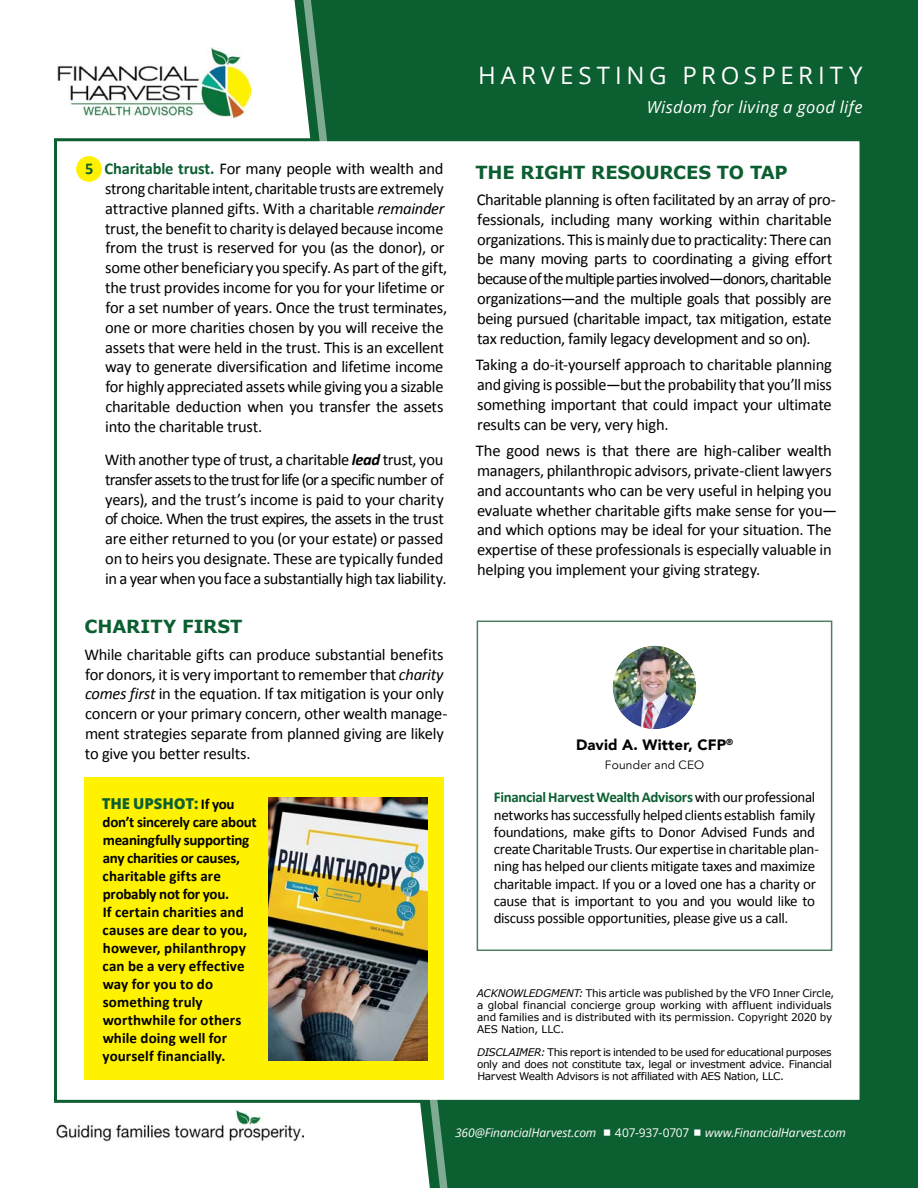
<style>
.page{position:relative;width:918px;height:1188px;background:#fff}
.page>*{position:absolute;margin:0;border:0;box-sizing:border-box;transform-origin:0 0}
.t1{font:24px "Open Sans";letter-spacing:.2em;color:#fff}
.Headline_2{font:700 18px "Verdana";letter-spacing:-.01em;color:#0c5f31}
.Numbered_list{font:16.5px/19.8px "Calibri";letter-spacing:-.02em;color:#000}
.No_Spacing{font:16.5px/19.8px "Calibri";letter-spacing:-.02em;color:#000}
.t2{font:italic 16.5px "Open Sans";letter-spacing:.02em;color:#fff}
.t3{font:15px/17.2px "Calibri";letter-spacing:-.02em;color:#000}
.t4{font:700 15px/18px "Calibri";letter-spacing:.005em;color:#000}
.t5{font:900 15px "Avenir";letter-spacing:.01em;color:#000}
.t6{font:italic 12px "Open Sans";letter-spacing:-.01em;color:#fff}
.t7{font:12px "Avenir";letter-spacing:.015em;color:#000}
.t8{font:12px "Open Sans";letter-spacing:-.015em;color:#fff}
.Disclaimers{font:10.5px/12px "Verdana";letter-spacing:-.01em;color:#000;text-align:justify}
.s1{font-weight:700;color:#0c5f31}
.s2{font-style:italic}
.s3{font-weight:700;font-style:italic}
.s4{font-family:"Open Sans";font-weight:800;color:#0c5f31}
</style>
<div class="page">
<div style="left:295px;top:0;width:623px;height:1188px;background:#0c5f31"></div>
<div style="left:54px;top:138px;width:809px;height:965px;background:#fff;border:3px solid #0c5f31"></div>
<svg style="left:300px;top:0;width:150px;height:1188px"></svg>
<div style="left:76px;top:156px;width:26px;height:26px;background:#fff200;border-radius:50%"></div>
<div style="left:84px;top:778px;width:360px;height:302px;background:#fff200"></div>
<img style="left:56px;top:1111px;width:247px;height:30px">
<img style="left:57px;top:47px;width:193px;height:72px">
<div style="left:477px;top:621px;width:355px;height:330px;background:#fff;border:2px solid #4f7e60"></div>
<img style="left:613px;top:646px;width:83px;height:83px;border-radius:42px">
<div style="left:605px;top:638px;width:99px;height:99px;border:8px solid #fff;border-radius:50%"></div>
<img style="left:268px;top:798px;width:159px;height:262px">
<svg style="left:604px;top:1129px;width:6px;height:7px"></svg>
<svg style="left:694px;top:1129px;width:6px;height:7px"></svg>
<p class="t1" style="left:478px;top:58px;width:386px">HARVESTING PROSPERITY</p>
<p class="t2" style="left:647px;top:96px;width:217px">Wisdom for living a good life</p>
<p class="Numbered_list" style="left:105px;top:159px;width:344px;text-indent:-20px"><span class="s1">5 Charitable trust.</span> For many people with wealth and strong charitable intent, charitable trusts are extremely attractive planned gifts. With a charitable <span class="s2">remainder </span>trust, the benefit to charity is delayed because income from the trust is reserved for you (as the donor), or some other beneficiary you specify. As part of the gift, the trust provides income for you for your lifetime or for a set number of years. Once the trust terminates, one or more charities chosen by you will receive the assets that were held in the trust. This is an excellent way to generate diversification and lifetime income for highly appreciated assets while giving you a sizable charitable deduction when you transfer the assets into the charitable trust.</p>
<p class="No_Spacing" style="left:105px;top:450px;width:343px">With another type of trust, a charitable <span class="s3">lead</span> trust, you transfer assets to the trust for life (or a specific number of years), and the trust’s income is paid to your charity of choice. When the trust expires, the assets in the trust are either returned to you (or your estate) or passed on to heirs you designate. These are typically funded in a year when you face a substantially high tax liability.</p>
<p class="Headline_2" style="left:85px;top:615px;width:159px">CHARITY FIRST</p>
<p class="Numbered_list" style="left:84px;top:645px;width:365px">While charitable gifts can produce substantial benefits for donors, it is very important to remember that <span class="s2">charity comes first</span> in the equation. If tax mitigation is your only concern or your primary concern, other wealth manage&shy;ment strategies separate from planned giving are likely to give you better results.</p>
<p class="t4" style="left:102px;top:795px;width:156px"><span class="s4">THE UPSHOT:</span> If you don’t sincerely care about meaningfully supporting any charities or causes, charitable gifts are probably not for you.<br>If certain charities and causes are dear to you, however, philanthropy can be a very effective way for you to do something truly worthwhile for others while doing well for yourself financially.</p>
<p class="Headline_2" style="left:476px;top:160px;width:314px">THE RIGHT RESOURCES TO TAP</p>
<p class="Numbered_list" style="left:477px;top:190px;width:361px">Charitable planning is often facilitated by an array of pro&shy;fessionals, including many working within charitable organizations. This is mainly due to practicality: There can be many moving parts to coordinating a giving effort because of the multiple parties involved—donors, charitable organizations—and the multiple goals that possibly are being pursued (charitable impact, tax mitigation, estate tax reduction, family legacy development and so on).</p>
<p class="Numbered_list" style="left:476px;top:355px;width:357px;text-align:justify">Taking a do-it-yourself approach to charitable planning and giving is possible—but the probability that you’ll miss something important that could impact your ultimate results can be very, very high.</p>
<p class="Numbered_list" style="left:476px;top:441px;width:363px">The good news is that there are high-caliber wealth managers, philanthropic advisors, private-client lawyers and accountants who can be very useful in helping you evaluate whether charitable gifts make sense for you— and which options may be ideal for your situation. The expertise of these professionals is especially valuable in helping you implement your giving strategy.</p>
<p class="t5" style="left:576px;top:732px;width:159px">David A. Witter, CFP<sup>®</sup></p>
<p class="t7" style="left:605px;top:757px;width:101px">Founder and CEO</p>
<p class="t3" style="left:494px;top:789px;width:327px"><span class="s1">Financial Harvest Wealth Advisors</span> with our professional networks has successfully helped clients establish family foundations, make gifts to Donor Advised Funds and create Charitable Trusts. Our expertise in charitable plan&shy;ning has helped our clients mitigate taxes and maximize charitable impact. If you or a loved one has a charity or cause that is important to you and you would like to discuss possible opportunities, please give us a call.</p>
<p class="Disclaimers" style="left:477px;top:988px;width:359px;text-align:left"><span class="s2">ACKNOWLEDGMENT:</span> This article was published by the VFO Inner Circle, a global financial concierge group working with affluent individuals and families and is distributed with its permission. Copyright 2020 by AES Nation, LLC.</p>
<p class="Disclaimers" style="left:477px;top:1047px;width:356px"><span class="s2">DISCLAIMER:</span> This report is intended to be used for educational purposes only and does not constitute tax, legal or investment advice. Financial Harvest Wealth Advisors is not affiliated with AES Nation, LLC.</p>
<p class="t6" style="left:455px;top:1124px;width:143px">360@FinancialHarvest.com</p>
<p class="t8" style="left:615px;top:1124px;width:76px">407-937-0707</p>
<p class="t6" style="left:705px;top:1124px;width:142px">www.FinancialHarvest.com</p>
</div>
